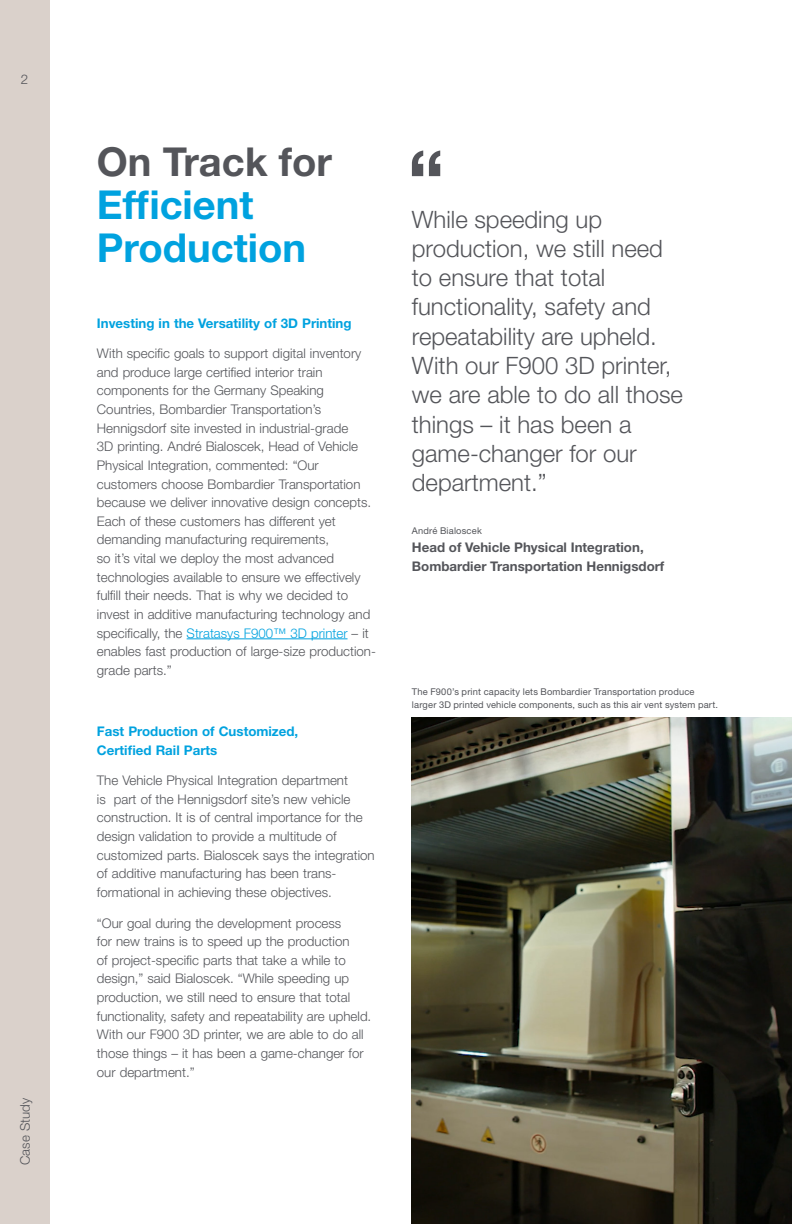
<style>
.page{position:relative;width:792px;height:1224px;background:#fff}
.page>*{position:absolute;margin:0;border:0;box-sizing:border-box;transform-origin:0 0}
.t1{font:700 40px/42.6px "Helvetica Neue LT Std";color:#00a2df}
.t2{font:700 40px "Helvetica Neue LT Std";color:#54555a}
.t3{font:300 24px/29.2px "Helvetica Neue LT Std";color:#54555a}
.t4{font:300 13.4px/18.6px "Helvetica Neue LT Std";color:#54555a}
.t5{font:700 13.4px/18.6px "Helvetica Neue LT Std";color:#00a2df}
.t6{font:700 13.4px/18.6px "Helvetica Neue LT Std";color:#54555a}
.t7{font:9.4px/13.4px "Helvetica Neue LT Std";letter-spacing:.02em;color:#54555a}
.s1{color:#00a2df}
</style>
<div class="page">
<div style="left:0;top:0;width:49px;height:1224px;background:#dad1cb"></div>
<hr style="left:187px;top:639px;width:161px;height:1px;background:#00a2df">
<img style="left:412px;top:718px;width:380px;height:506px">
<svg style="left:412px;top:151px;width:28px;height:25px"></svg>
<p class="t4" style="left:21px;top:70px;width:9px">2</p>
<p class="t4" style="left:16px;top:1165px;width:69px;rotate:-90deg">Case Study</p>
<h1 class="t2" style="left:97px;top:137px;width:237px">On Track for</h1>
<h1 class="t1" style="left:97px;top:183px;width:211px">Efficient<br>Production</h1>
<p class="t5" style="left:97px;top:313px;width:256px">Investing in the Versatility of 3D Printing</p>
<p class="t4" style="left:97px;top:344px;width:281px">With specific goals to support digital inventory and produce large certified interior train components for the Germany Speaking Countries, Bombardier Transportation’s Hennigsdorf site invested in industrial-grade<br>3D printing. André Bialoscek, Head of Vehicle Physical Integration, commented: “Our customers choose Bombardier Transportation because we deliver innovative design concepts.<br>Each of these customers has different yet demanding manufacturing requirements,<br>so it’s vital we deploy the most advanced technologies available to ensure we effectively fulfill their needs. That is why we decided to invest in additive manufacturing technology and specifically, the <span class="s1">Stratasys F900™ 3D printer</span> – it enables fast production of large-size production&shy;grade parts.”</p>
<p class="t5" style="left:97px;top:722px;width:203px">Fast Production of Customized,<br>Certified Rail Parts</p>
<p class="t4" style="left:97px;top:771px;width:279px">The Vehicle Physical Integration department<br>is part of the Hennigsdorf site’s new vehicle construction. It is of central importance for the design validation to provide a multitude of customized parts. Bialoscek says the integration of additive manufacturing has been trans&shy;formational in achieving these objectives.</p>
<p class="t4" style="left:97px;top:913px;width:276px">“Our goal during the development process<br>for new trains is to speed up the production<br>of project-specific parts that take a while to design,” said Bialoscek. “While speeding up production, we still need to ensure that total functionality, safety and repeatability are upheld.<br>With our F900 3D printer, we are able to do all those things – it has been a game-changer for our department.”</p>
<h2 class="t3" style="left:412px;top:204px;width:273px">While speeding up production, we still need to ensure that total functionality, safety and repeatability are upheld.<br>With our F900 3D printer, we are able to do all those things – it has been a game-changer for our department.”</h2>
<p class="t7" style="left:412px;top:524px;width:71px">André Bialoscek</p>
<p class="t6" style="left:412px;top:538px;width:254px">Head of Vehicle Physical Integration,<br>Bombardier Transportation Hennigsdorf</p>
<p class="t7" style="left:412px;top:684px;width:308px">The F900’s print capacity lets Bombardier Transportation produce larger 3D printed vehicle components, such as this air vent system part.</p>
</div>
